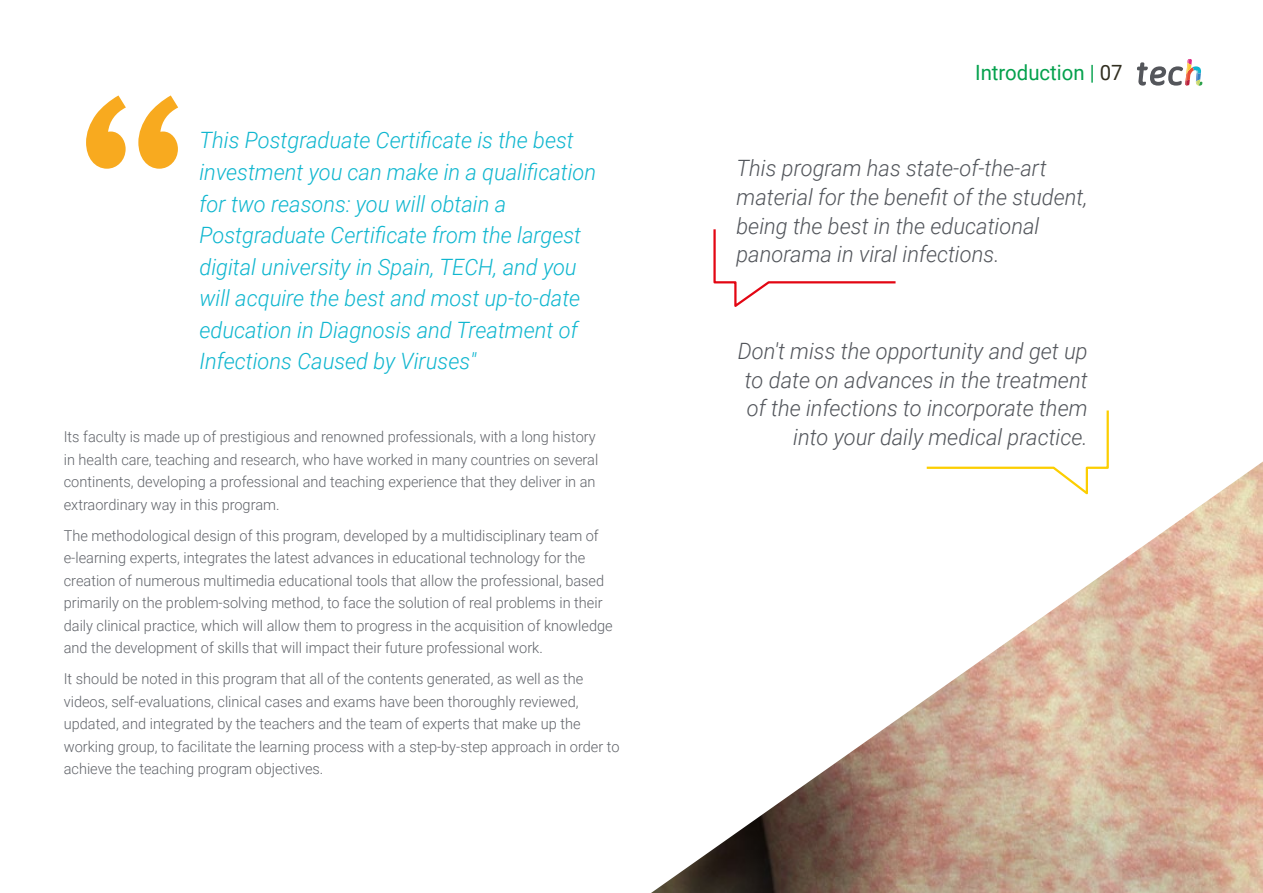
<style>
.page{position:relative;width:1263px;height:893px;background:#fff}
.page>*{position:absolute;margin:0;border:0;box-sizing:border-box;transform-origin:0 0}
.t1{font:italic 300 22.5px/31.5px "Roboto";color:#0fb6cf}
.t2{font:italic 300 22.5px/28.5px "Roboto";color:#52555b;text-align:right}
.t3{font:21px "Roboto";color:#04a14d}
.t4{font:300 15px/22.5px "Roboto";color:#61646a}
.s1{color:#312e20}
</style>
<div class="page">
<img style="left:651px;top:461px;width:612px;height:432px">
<svg style="left:86px;top:95px;width:92px;height:74px"></svg>
<svg style="left:1137px;top:59px;width:65px;height:27px"></svg>
<svg style="left:924px;top:410px;width:186px;height:88px"></svg>
<svg style="left:713px;top:229px;width:183px;height:78px"></svg>
<p class="t1" style="left:199px;top:124px;width:398px">This Postgraduate Certificate is the best investment you can make in a qualification for two reasons: you will obtain a Postgraduate Certificate from the largest digital university in Spain, TECH, and you will acquire the best and most up-to-date education in Diagnosis and Treatment of Infections Caused by Viruses"</p>
<p class="t4" style="left:64px;top:425px;width:536px">Its faculty is made up of prestigious and renowned professionals, with a long history in health care, teaching and research, who have worked in many countries on several continents, developing a professional and teaching experience that they deliver in an extraordinary way in this program.</p>
<p class="t4" style="left:64px;top:524px;width:550px">The methodological design of this program, developed by a multidisciplinary team of e-learning experts, integrates the latest advances in educational technology for the creation of numerous multimedia educational tools that allow the professional, based primarily on the problem-solving method, to face the solution of real problems in their daily clinical practice, which will allow them to progress in the acquisition of knowledge and the development of skills that will impact their future professional work.</p>
<p class="t4" style="left:64px;top:667px;width:557px">It should be noted in this program that all of the contents generated, as well as the videos, self-evaluations, clinical cases and exams have been thoroughly reviewed, updated, and integrated by the teachers and the team of experts that make up the working group, to facilitate the learning process with a step-by-step approach in order to achieve the teaching program objectives.</p>
<h2 class="t3" style="left:975px;top:57px;width:149px">Introduction | <span class="s1">07</span></h2>
<h1 class="t2" style="left:736px;top:153px;width:352px;text-align:left">This program has state-of-the-art material for the benefit of the student, being the best in the educational panorama in viral infections.</h1>
<h1 class="t2" style="left:738px;top:336px;width:351px">Don't miss the opportunity and get up to date on advances in the treatment of the infections to incorporate them into your daily medical practice.</h1>
</div>
